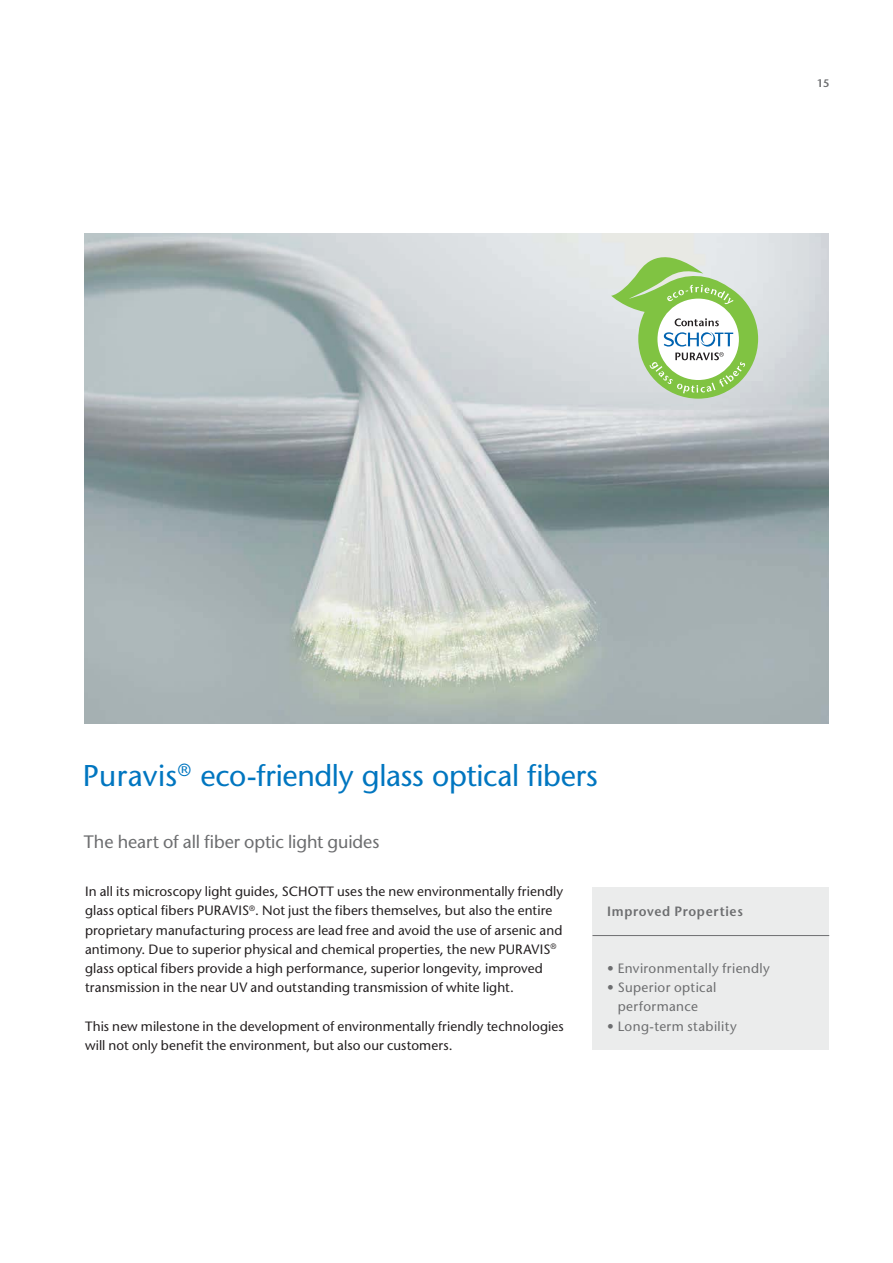
<style>
.page{position:relative;width:893px;height:1263px;background:#fff}
.page>*{position:absolute;margin:0;border:0;box-sizing:border-box;transform-origin:0 0}
.t1{font:500 30px "Stone Sans Std";letter-spacing:-.005em;color:#0076c0}
.t2{font:500 18px "Stone Sans Std";letter-spacing:-.005em;color:#6d6e70}
.t3{font:500 13.5px/19.2px "Stone Sans Std";letter-spacing:.01em;color:#231f20}
.t4{font:500 13.5px/19.2px "Stone Sans Std";letter-spacing:.03em;color:#6d6e70;text-align:center}
.t5{font:600 13.5px "Stone Sans Std";letter-spacing:.055em;color:#6d6e70;scale:.96 1}
.t6{font:600 10.8px "Stone Sans Std";color:#6d6e70}
</style>
<div class="page">
<img style="left:84px;top:233px;width:744px;height:491px">
<svg style="left:611px;top:245px;width:147px;height:154px"></svg>
<div style="left:592px;top:887px;width:237px;height:163px;background:#ebecec"></div>
<hr style="left:592px;top:935px;width:237px;height:1px;background:#6d6e70">
<p class="t6" style="left:816px;top:78px;width:14px">15</p>
<h1 class="t1" style="left:83px;top:763px;width:516px">Puravis<sup>®</sup> eco-friendly glass optical fibers</h1>
<h2 class="t2" style="left:84px;top:834px;width:297px">The heart of all fiber optic light guides</h2>
<p class="t3" style="left:85px;top:883px;width:479px">In all its microscopy light guides, SCHOTT uses the new environmentally friendly glass optical fibers PURAVIS<sup>®</sup>. Not just the fibers themselves, but also the entire proprietary manufacturing process are lead free and avoid the use of arsenic and antimony. Due to superior physical and chemical properties, the new PURAVIS<sup>® </sup>glass optical fibers provide a high performance, superior longevity, improved transmission in the near UV and outstanding transmission of white light.</p>
<p class="t3" style="left:85px;top:1017px;width:480px">This new milestone in the development of environmentally friendly technologies will not only benefit the environment, but also our customers.</p>
<p class="t5" style="left:607px;top:906px;width:143px">Improved Properties</p>
<p class="t4" style="left:607px;top:960px;width:164px">• Environmentally friendly</p>
<p class="t4" style="left:607px;top:979px;width:111px">• Superior optical performance</p>
<p class="t4" style="left:607px;top:1017px;width:131px">• Long-term stability</p>
</div>
